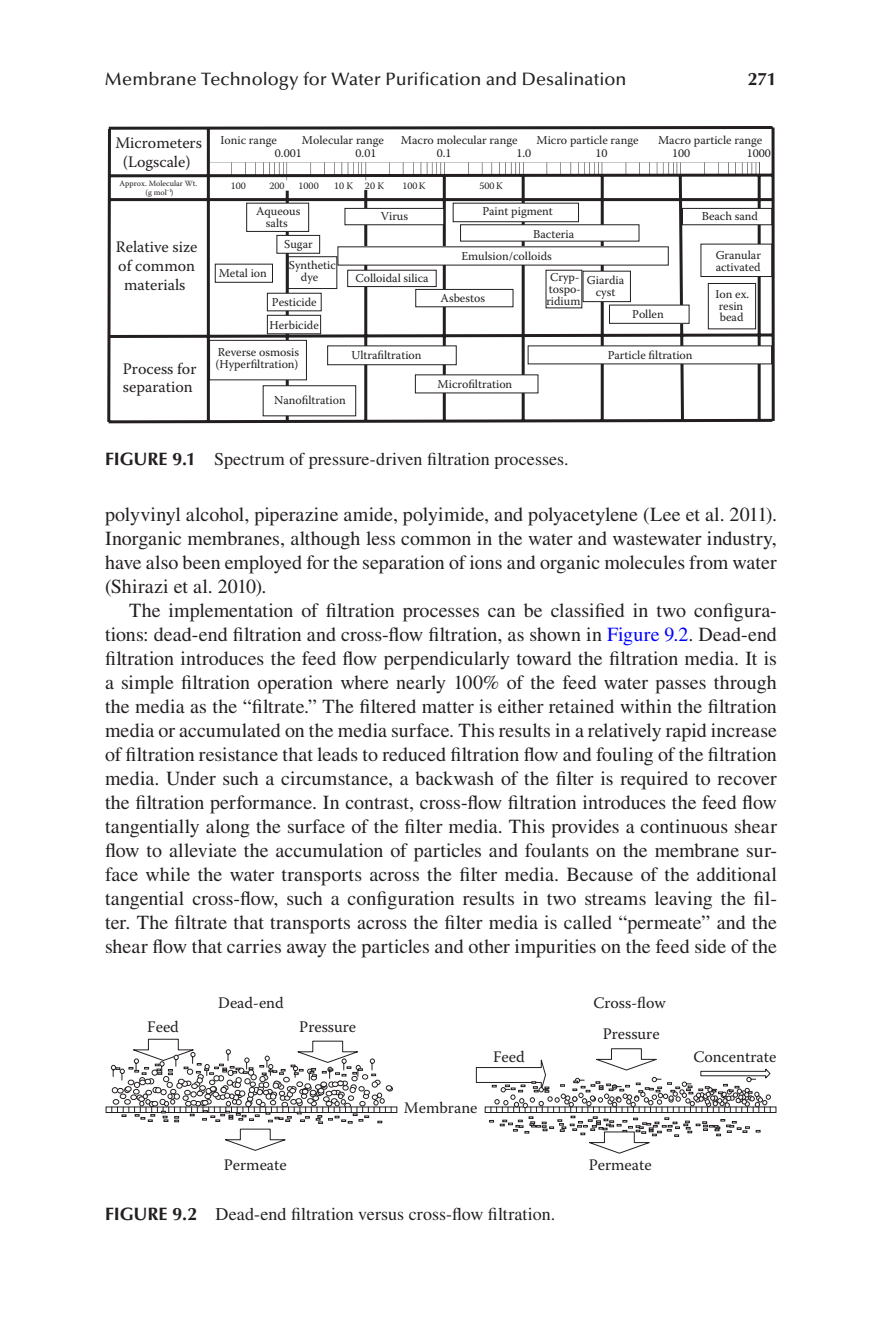
<style>
.page{position:relative;width:882px;height:1332px;background:#fff}
.page>*{position:absolute;margin:0;border:0;box-sizing:border-box;transform-origin:0 0}
.t1{font:20px/24px "Times LT Std";color:#231f20;text-align:justify}
.t2{font:18px "Times LT Std";letter-spacing:.005em;color:#231f20}
.t3{font:500 18px "Optima LT Std";letter-spacing:.005em;color:#231f20}
.t4{font:700 18px "Optima LT Std";color:#231f20}
.t5{font:16px/19.2px "Warnock Pro";color:#231f20;text-align:center}
.t6{font:12px/12px "Warnock Pro";color:#231f20;text-align:center}
.t7{font:10px "Warnock Pro";color:#231f20}
.t8{font:8px/9.2px "Warnock Pro";color:#231f20;text-align:center}
.s1{font-family:"Optima LT Std";font-weight:700}
.s2{color:#00f}
</style>
<div class="page">
<svg style="left:107px;top:126px;width:668px;height:297px"></svg>
<div style="left:583px;top:271px;width:47px;height:31px;background:#fff"></div>
<div style="left:583px;top:271px;width:48px;height:31px;border:1px solid #231f20"></div>
<div style="left:610px;top:305px;width:79px;height:18px;background:#fff"></div>
<div style="left:609px;top:305px;width:80px;height:19px;border:1px solid #231f20"></div>
<div style="left:338px;top:247px;width:330px;height:18px;background:#fff"></div>
<div style="left:416px;top:289px;width:97px;height:18px;background:#fff"></div>
<div style="left:415px;top:289px;width:98px;height:18px;border:1px solid #231f20"></div>
<div style="left:347px;top:270px;width:89px;height:17px;background:#fff;border:1px solid #231f20"></div>
<div style="left:267px;top:315px;width:54px;height:19px;background:#fff;border:1px solid #231f20"></div>
<div style="left:267px;top:293px;width:54px;height:18px;background:#fff;border:1px solid #231f20"></div>
<div style="left:277px;top:235px;width:43px;height:18px;background:#fff"></div>
<div style="left:277px;top:235px;width:43px;height:19px;border:1px solid #231f20"></div>
<div style="left:247px;top:203px;width:62px;height:28px;background:#fff"></div>
<div style="left:246px;top:203px;width:63px;height:29px;border:1px solid #231f20"></div>
<div style="left:345px;top:208px;width:99px;height:17px;background:#fff"></div>
<div style="left:345px;top:208px;width:99px;height:17px;border:1px solid #231f20"></div>
<div style="left:460px;top:225px;width:179px;height:16px;background:#fff"></div>
<div style="left:453px;top:203px;width:126px;height:19px;background:#fff"></div>
<div style="left:453px;top:203px;width:126px;height:19px;border:1px solid #231f20"></div>
<div style="left:210px;top:340px;width:96px;height:40px;background:#fff"></div>
<div style="left:209px;top:340px;width:98px;height:40px;border:1px solid #231f20"></div>
<div style="left:327px;top:346px;width:130px;height:19px;background:#fff;border:1px solid #231f20"></div>
<div style="left:415px;top:375px;width:123px;height:18px;background:#fff"></div>
<div style="left:528px;top:346px;width:244px;height:18px;background:#fff"></div>
<div style="left:701px;top:244px;width:71px;height:33px;background:#fff;border:1px solid #231f20"></div>
<div style="left:682px;top:208px;width:90px;height:17px;background:#fff;border:1px solid #231f20"></div>
<div style="left:263px;top:385px;width:93px;height:31px;background:#fff;border:1px solid #231f20"></div>
<div style="left:106px;top:1107px;width:291px;height:6px;border:1px solid #231f20"></div>
<svg style="left:111px;top:1038px;width:282px;height:113px"></svg>
<svg style="left:771px;top:1107px;width:5px;height:6px"></svg>
<svg style="left:476px;top:1048px;width:295px;height:106px"></svg>
<p class="t3" style="left:105px;top:69px;width:523px">Membrane Technology for Water Purification and Desalination</p>
<p class="t4" style="left:748px;top:69px;width:31px">271</p>
<p class="t5" style="left:115px;top:133px;width:163px">Micrometers <sup>Ionic</sup> <sup>range</sup></p>
<p class="t6" style="left:302px;top:133px;width:83px">Molecular range</p>
<p class="t6" style="left:537px;top:133px;width:104px">Micro particle range</p>
<p class="t5" style="left:123px;top:152px;width:69px">(Logscale)</p>
<p class="t6" style="left:401px;top:133px;width:118px">Macro molecular range</p>
<p class="t6" style="left:658px;top:133px;width:106px">Macro particle range</p>
<p class="t6" style="left:437px;top:147px;width:16px">0.1</p>
<p class="t6" style="left:275px;top:147px;width:28px">0.001</p>
<p class="t6" style="left:356px;top:147px;width:22px">0.01</p>
<p class="t6" style="left:517px;top:147px;width:16px">1.0</p>
<p class="t6" style="left:596px;top:147px;width:14px">10</p>
<p class="t6" style="left:672px;top:147px;width:20px">100</p>
<p class="t6" style="left:747px;top:147px;width:26px">1000</p>
<p class="t8" style="left:120px;top:179px;width:79px">Approx. Molecular Wt. (g mol<sup>–1</sup>)</p>
<p class="t5" style="left:116px;top:237px;width:83px">Relative size of common materials</p>
<p class="t5" style="left:123px;top:359px;width:75px;line-height:18px;text-align:left">Process for separation</p>
<p class="t7" style="left:231px;top:180px;width:17px">100</p>
<p class="t7" style="left:269px;top:180px;width:17px">200</p>
<p class="t7" style="left:299px;top:180px;width:22px">1000</p>
<p class="t7" style="left:334px;top:180px;width:52px">10 K 20 K</p>
<p class="t7" style="left:402px;top:180px;width:25px">100K</p>
<p class="t7" style="left:480px;top:180px;width:25px">500 K</p>
<p class="t6" style="left:256px;top:204px;width:46px">Aqueous salts</p>
<p class="t6" style="left:381px;top:210px;width:29px">Virus</p>
<p class="t6" style="left:284px;top:238px;width:30px">Sugar</p>
<p class="t6" style="left:219px;top:267px;width:50px">Metal ion</p>
<p class="t6" style="left:289px;top:259px;width:49px">Synthetic dye</p>
<p class="t6" style="left:272px;top:296px;width:46px">Pesticide</p>
<p class="t6" style="left:269px;top:318px;width:51px">Herbicide</p>
<p class="t6" style="left:355px;top:272px;width:75px">Colloidal silica</p>
<p class="t6" style="left:216px;top:346px;width:85px;text-align:left">Reverse osmosis (Hyperfiltration)</p>
<p class="t6" style="left:352px;top:349px;width:71px">Ultrafiltration</p>
<p class="t6" style="left:274px;top:394px;width:73px">Nanofiltration</p>
<p class="t6" style="left:482px;top:205px;width:72px">Paint pigment</p>
<p class="t6" style="left:533px;top:227px;width:42px">Bacteria</p>
<p class="t6" style="left:461px;top:250px;width:92px">Emulsion/colloids</p>
<p class="t6" style="left:441px;top:292px;width:46px">Asbestos</p>
<p class="t6" style="left:546px;top:271px;width:36px">Cryp&shy;tospo&shy;ridium</p>
<p class="t6" style="left:587px;top:274px;width:39px">Giardia cyst</p>
<p class="t6" style="left:632px;top:308px;width:33px">Pollen</p>
<p class="t6" style="left:438px;top:378px;width:76px">Microfiltration</p>
<p class="t6" style="left:608px;top:349px;width:86px">Particle filtration</p>
<p class="t6" style="left:702px;top:210px;width:58px">Beach sand</p>
<p class="t6" style="left:716px;top:249px;width:47px;text-align:left">Granular activated</p>
<p class="t6" style="left:715px;top:288px;width:35px;text-align:left">Ion ex. resin bead</p>
<p class="t2" style="left:105px;top:449px;width:465px"><span class="s1">FIGURE 9.1</span> Spectrum of pressure-driven filtration processes.</p>
<p class="t1" style="left:105px;top:502px;width:674px">polyvinyl alcohol, piperazine amide, polyimide, and polyacetylene (Lee et al. 2011).<br>Inorganic membranes, although less common in the water and wastewater industry, have also been employed for the separation of ions and organic molecules from water (Shirazi et al. 2010).</p>
<p class="t1" style="left:105px;top:598px;width:674px;text-indent:24px">The implementation of filtration processes can be classified in two configura&shy;tions: dead-end filtration and cross-flow filtration, as shown in <span class="s2">Figure 9.2</span>. Dead-end filtration introduces the feed flow perpendicularly toward the filtration media. It is a simple filtration operation where nearly 100% of the feed water passes through the media as the “filtrate.” The filtered matter is either retained within the filtration media or accumulated on the media surface. This results in a relatively rapid increase of filtration resistance that leads to reduced filtration flow and fouling of the filtration media. Under such a circumstance, a backwash of the filter is required to recover the filtration performance. In contrast, cross-flow filtration introduces the feed flow tangentially along the surface of the filter media. This provides a continuous shear flow to alleviate the accumulation of particles and foulants on the membrane sur&shy;face while the water transports across the filter media. Because of the additional tangential cross-flow, such a configuration results in two streams leaving the fil&shy;ter. The filtrate that transports across the filter media is called “permeate” and the shear flow that carries away the particles and other impurities on the feed side of the</p>
<p class="t5" style="left:218px;top:993px;width:67px">Dead-end</p>
<p class="t5" style="left:593px;top:993px;width:74px">Cross-flow</p>
<p class="t5" style="left:147px;top:1017px;width:33px">Feed</p>
<p class="t5" style="left:299px;top:1017px;width:58px">Pressure</p>
<p class="t5" style="left:404px;top:1097px;width:75px">Membrane</p>
<p class="t5" style="left:493px;top:1047px;width:33px">Feed</p>
<p class="t5" style="left:603px;top:1023px;width:58px">Pressure</p>
<p class="t5" style="left:224px;top:1155px;width:65px">Permeate</p>
<p class="t5" style="left:589px;top:1155px;width:65px">Permeate</p>
<p class="t2" style="left:105px;top:1204px;width:452px"><span class="s1">FIGURE 9.2</span> Dead-end filtration versus cross-flow filtration.</p>
<p class="t5" style="left:693px;top:1047px;width:85px">Concentrate</p>
</div>
